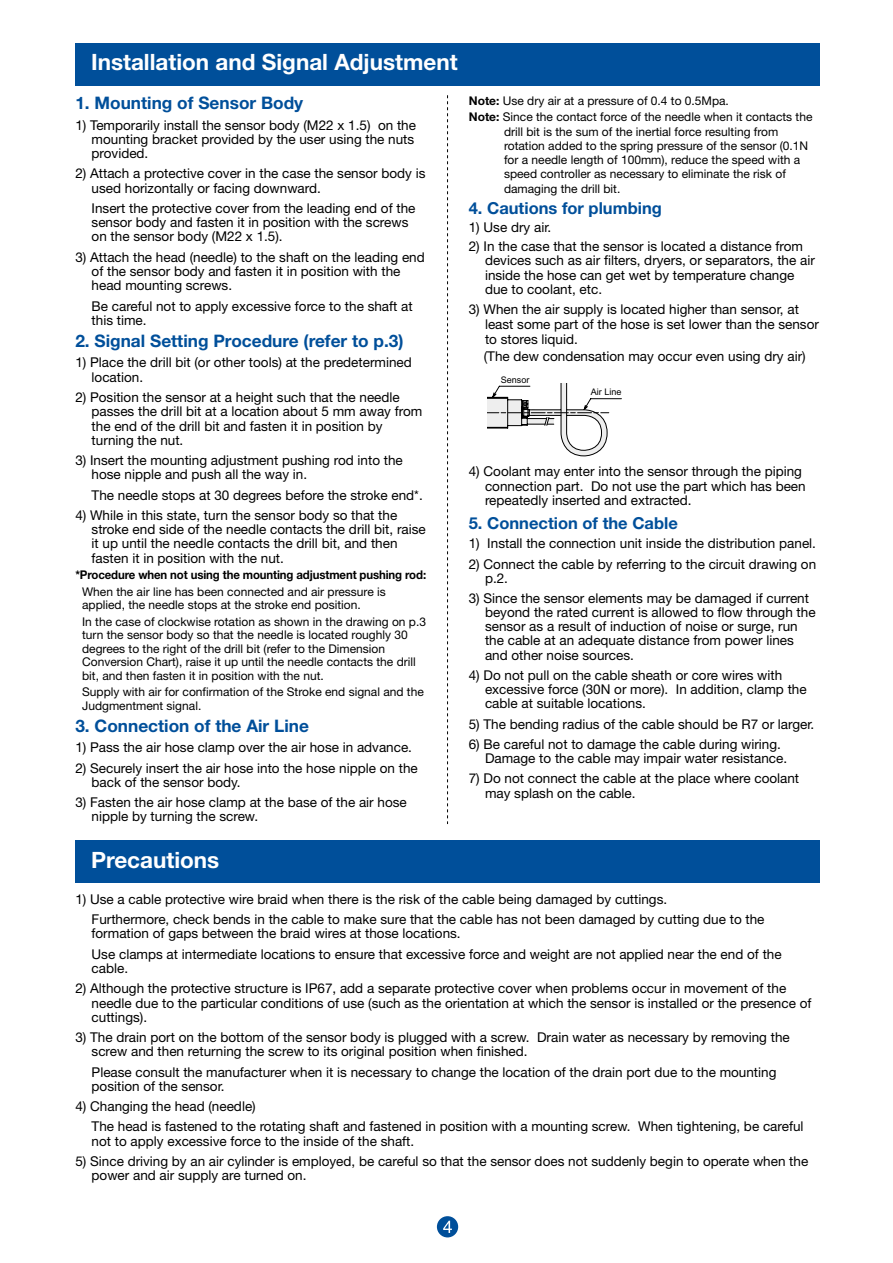
<style>
.page{position:relative;width:893px;height:1263px;background:#fff}
.page>*{position:absolute;margin:0;border:0;box-sizing:border-box;transform-origin:0 0}
.t1{font:700 22.5px "Helvetica Neue";color:#fff}
.t2{font:700 17.25px "Helvetica Neue";color:#004f9a}
.t3{font:700 16.5px "Helvetica Neue";color:#004f9a}
.t4{font:13.5px/14.2px "Helvetica Neue";color:#000}
.t5{font:12px/13.5px "Helvetica Neue";color:#000}
.t6{font:700 12px "Helvetica Neue";letter-spacing:-.01em;color:#000;scale:.95 1}
.t7{font:9.15px "Arial";color:#000}
.s1{font-weight:700}
</style>
<div class="page">
<svg style="left:447px;top:95px;width:175px;height:729px"></svg>
<div style="left:75px;top:43px;width:745px;height:42px;background:#004f9a"></div>
<div style="left:75px;top:840px;width:745px;height:43px;background:#004f9a"></div>
<div style="left:437px;top:1216px;width:21px;height:21px;background:#004f9a;border-radius:50%"></div>
<svg style="left:443px;top:1221px;width:9px;height:12px"></svg>
<h1 class="t1" style="left:91px;top:45px;width:368px">Installation and Signal Adjustment</h1>
<p class="t2" style="left:75px;top:90px;width:229px">1. Mounting of Sensor Body</p>
<p class="t4" style="left:92px;top:118px;width:326px;text-indent:-16px">1) Temporarily install the sensor body (M22 x 1.5) on the mounting bracket provided by the user using the nuts provided.</p>
<p class="t4" style="left:92px;top:167px;width:335px;text-indent:-16px">2) Attach a protective cover in the case the sensor body is used horizontally or facing downward.</p>
<p class="t4" style="left:92px;top:202px;width:325px">Insert the protective cover from the leading end of the sensor body and fasten it in position with the screws on the sensor body (M22 x 1.5).</p>
<p class="t4" style="left:92px;top:251px;width:335px;text-indent:-16px">3) Attach the head (needle) to the shaft on the leading end of the sensor body and fasten it in position with the head mounting screws.</p>
<p class="t4" style="left:92px;top:299px;width:323px">Be careful not to apply excessive force to the shaft at this time.</p>
<p class="t2" style="left:75px;top:327px;width:330px">2. Signal Setting Procedure (refer to p.3)</p>
<p class="t4" style="left:92px;top:356px;width:322px;text-indent:-16px">1) Place the drill bit (or other tools) at the predetermined location.</p>
<p class="t4" style="left:92px;top:391px;width:332px;text-indent:-16px">2) Position the sensor at a height such that the needle passes the drill bit at a location about 5 mm away from the end of the drill bit and fasten it in position by turning the nut.</p>
<p class="t4" style="left:92px;top:454px;width:313px;text-indent:-16px">3) Insert the mounting adjustment pushing rod into the hose nipple and push all the way in.</p>
<p class="t4" style="left:92px;top:488px;width:333px">The needle stops at 30 degrees before the stroke end*.</p>
<p class="t4" style="left:92px;top:509px;width:336px;text-indent:-16px">4) While in this state, turn the sensor body so that the stroke end side of the needle contacts the drill bit, raise it up until the needle contacts the drill bit, and then fasten it in position with the nut.</p>
<p class="t6" style="left:75px;top:565px;width:371px">*Procedure when not using the mounting adjustment pushing rod:</p>
<p class="t5" style="left:82px;top:585px;width:305px">When the air line has been connected and air pressure is applied, the needle stops at the stroke end position.</p>
<p class="t5" style="left:82px;top:615px;width:345px">In the case of clockwise rotation as shown in the drawing on p.3 turn the sensor body so that the needle is located roughly 30 degrees to the right of the drill bit (refer to the Dimension Conversion Chart), raise it up until the needle contacts the drill bit, and then fasten it in position with the nut.</p>
<p class="t5" style="left:82px;top:686px;width:343px">Supply with air for confirmation of the Stroke end signal and the<br>Judgmentment signal.</p>
<p class="t2" style="left:75px;top:712px;width:235px">3. Connection of the Air Line</p>
<p class="t4" style="left:75px;top:741px;width:338px">1) Pass the air hose clamp over the air hose in advance.</p>
<p class="t4" style="left:92px;top:761px;width:328px;text-indent:-16px">2) Securely insert the air hose into the hose nipple on the back of the sensor body.</p>
<p class="t4" style="left:92px;top:796px;width:317px;text-indent:-16px">3) Fasten the air hose clamp at the base of the air hose nipple by turning the screw.</p>
<h1 class="t1" style="left:91px;top:842px;width:130px">Precautions</h1>
<p class="t5" style="left:469px;top:93px;width:345px;line-height:16.5px"><span class="s1">Note:</span> Use dry air at a pressure of 0.4 to 0.5Mpa.<br><span class="s1">Note:</span> Since the contact force of the needle when it contacts the</p>
<p class="t5" style="left:504px;top:125px;width:306px;line-height:14.2px">drill bit is the sum of the inertial force resulting from rotation added to the spring pressure of the sensor (0.1N for a needle length of 100mm), reduce the speed with a speed controller as necessary to eliminate the risk of damaging the drill bit.</p>
<p class="t3" style="left:469px;top:195px;width:195px">4. Cautions for plumbing</p>
<p class="t4" style="left:469px;top:221px;width:84px">1) Use dry air.</p>
<p class="t4" style="left:485px;top:240px;width:331px;text-indent:-16px">2) In the case that the sensor is located a distance from devices such as air filters, dryers, or separators, the air inside the hose can get wet by temperature change due to coolant, etc.</p>
<p class="t4" style="left:485px;top:303px;width:335px;line-height:15px;text-indent:-16px">3) When the air supply is located higher than sensor, at least some part of the hose is set lower than the sensor to stores liquid.</p>
<p class="t4" style="left:484px;top:350px;width:323px">(The dew condensation may occur even using dry air)</p>
<p class="t7" style="left:501px;top:374px;width:30px">Sensor</p>
<p class="t7" style="left:591px;top:386px;width:32px">Air Line</p>
<p class="t4" style="left:485px;top:465px;width:322px;text-indent:-16px">4) Coolant may enter into the sensor through the piping connection part. Do not use the part which has been repeatedly inserted and extracted.</p>
<p class="t3" style="left:469px;top:510px;width:211px">5. Connection of the Cable</p>
<p class="t4" style="left:469px;top:537px;width:349px">1) Install the connection unit inside the distribution panel.</p>
<p class="t4" style="left:485px;top:557px;width:333px;text-indent:-16px">2) Connect the cable by referring to the circuit drawing on p.2.</p>
<p class="t4" style="left:485px;top:592px;width:332px;text-indent:-16px">3) Since the sensor elements may be damaged if current beyond the rated current is allowed to flow through the sensor as a result of induction of noise or surge, run the cable at an adequate distance from power lines and other noise sources.</p>
<p class="t4" style="left:485px;top:669px;width:323px;text-indent:-16px">4) Do not pull on the cable sheath or core wires with excessive force (30N or more). In addition, clamp the cable at suitable locations.</p>
<p class="t4" style="left:469px;top:717px;width:347px">5) The bending radius of the cable should be R7 or larger.</p>
<p class="t4" style="left:485px;top:738px;width:304px;text-indent:-16px">6) Be careful not to damage the cable during wiring.<br>Damage to the cable may impair water resistance.</p>
<p class="t4" style="left:485px;top:772px;width:316px;text-indent:-16px">7) Do not connect the cable at the place where coolant may splash on the cable.</p>
<p class="t4" style="left:92px;top:890px;width:674px;line-height:20.2px;text-indent:-16px">1) Use a cable protective wire braid when there is the risk of the cable being damaged by cuttings.<br>Furthermore, check bends in the cable to make sure that the cable has not been damaged by cutting due to the</p>
<p class="t4" style="left:92px;top:924px;width:692px;line-height:20.2px">formation of gaps between the braid wires at those locations.<br>Use clamps at intermediate locations to ensure that excessive force and weight are not applied near the end of the</p>
<p class="t4" style="left:92px;top:962px;width:38px">cable.</p>
<p class="t4" style="left:92px;top:982px;width:721px;text-indent:-16px">2) Although the protective structure is IP67, add a separate protective cover when problems occur in movement of the needle due to the particular conditions of use (such as the orientation at which the sensor is installed or the presence of cuttings).</p>
<p class="t4" style="left:92px;top:1031px;width:700px;text-indent:-16px">3) The drain port on the bottom of the sensor body is plugged with a screw. Drain water as necessary by removing the screw and then returning the screw to its original position when finished.</p>
<p class="t4" style="left:92px;top:1065px;width:686px">Please consult the manufacturer when it is necessary to change the location of the drain port due to the mounting position of the sensor.</p>
<p class="t4" style="left:92px;top:1097px;width:713px;line-height:20.2px;text-indent:-16px">4) Changing the head (needle)<br>The head is fastened to the rotating shaft and fastened in position with a mounting screw. When tightening, be careful</p>
<p class="t4" style="left:92px;top:1134px;width:324px">not to apply excessive force to the inside of the shaft.</p>
<p class="t4" style="left:92px;top:1155px;width:718px;text-indent:-16px">5) Since driving by an air cylinder is employed, be careful so that the sensor does not suddenly begin to operate when the power and air supply are turned on.</p>
</div>
